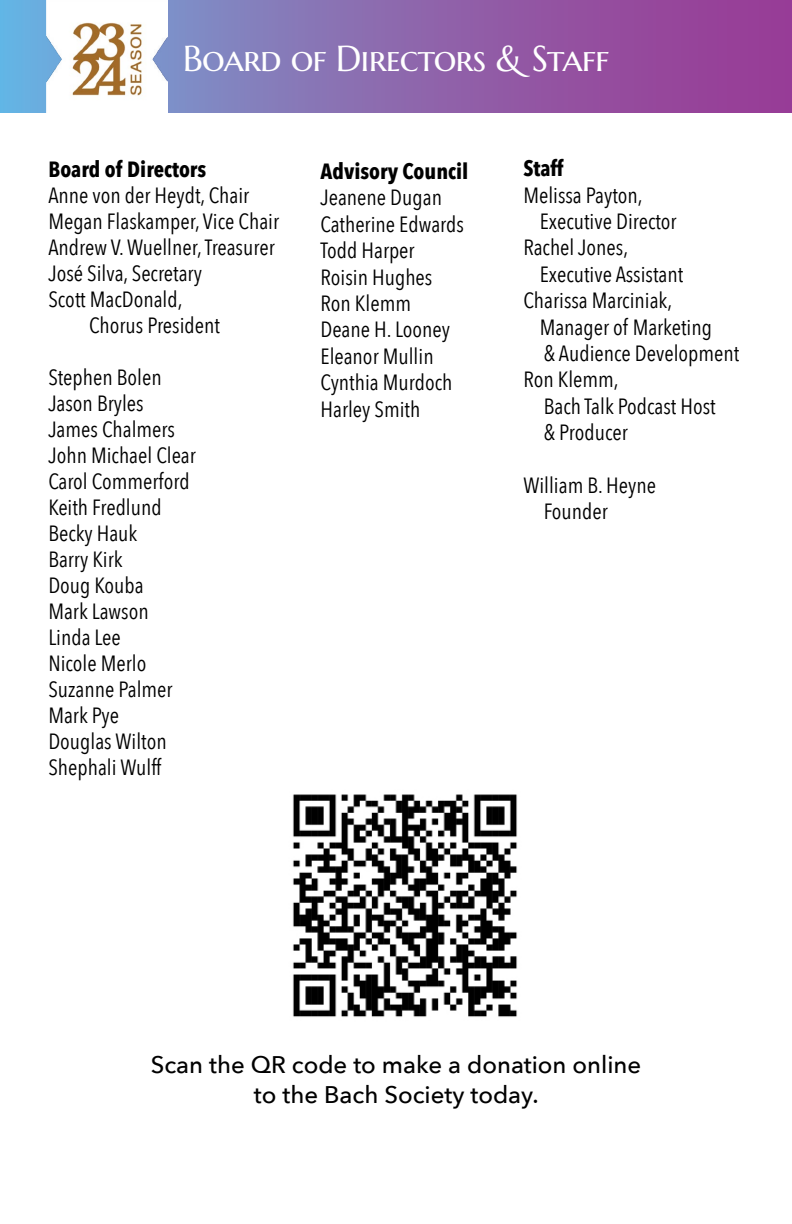
<style>
.page{position:relative;width:792px;height:1224px;background:#fff}
.page>*{position:absolute;margin:0;border:0;box-sizing:border-box;transform-origin:0 0}
.t1{font:36px "Marcellus SC";letter-spacing:-.025em;color:#fff}
.t2{font:500 24px/30px "Avenir Next";color:#000;text-align:center}
.t3{font:22px/26px "Avenir Next Condensed";color:#000}
.t4{font:700 22px "Avenir Next Condensed";color:#000}
</style>
<div class="page">
<img style="left:0;top:0;width:792px;height:113px">
<img style="left:47px;top:0;width:120px;height:113px">
<img style="left:293px;top:794px;width:224px;height:223px">
<h1 class="t1" style="left:183px;top:36px;width:428px">Board of Directors &amp; Staff</h1>
<p class="t4" style="left:48px;top:156px;width:159px">Board of Directors</p>
<p class="t3" style="left:48px;top:181px;width:202px">Anne von der Heydt, Chair</p>
<p class="t3" style="left:48px;top:207px;width:232px">Megan Flaskamper, Vice Chair</p>
<p class="t3" style="left:48px;top:233px;width:228px">Andrew V. Wuellner, Treasurer</p>
<p class="t3" style="left:48px;top:259px;width:155px">José Silva, Secretary</p>
<p class="t3" style="left:48px;top:285px;width:136px">Scott MacDonald,</p>
<p class="t3" style="left:89px;top:311px;width:132px">Chorus President</p>
<p class="t3" style="left:48px;top:363px;width:149px">Stephen Bolen<br>Jason Bryles<br>James Chalmers<br>John Michael Clear<br>Carol Commerford<br>Keith Fredlund<br>Becky Hauk<br>Barry Kirk<br>Doug Kouba<br>Mark Lawson<br>Linda Lee<br>Nicole Merlo<br>Suzanne Palmer<br>Mark Pye<br>Douglas Wilton<br>Shephali Wulff</p>
<p class="t4" style="left:321px;top:158px;width:150px">Advisory Council</p>
<p class="t3" style="left:321px;top:184px;width:145px">Jeanene Dugan<br>Catherine Edwards<br>Todd Harper<br>Roisin Hughes<br>Ron Klemm<br>Deane H. Looney<br>Eleanor Mullin<br>Cynthia Murdoch<br>Harley Smith</p>
<p class="t4" style="left:523px;top:155px;width:42px">Staff</p>
<p class="t3" style="left:523px;top:181px;width:121px">Melissa Payton,</p>
<p class="t3" style="left:540px;top:207px;width:138px">Executive Director</p>
<p class="t3" style="left:523px;top:234px;width:106px">Rachel Jones,</p>
<p class="t3" style="left:540px;top:260px;width:145px">Executive Assistant</p>
<p class="t3" style="left:523px;top:286px;width:150px">Charissa Marciniak,</p>
<p class="t3" style="left:540px;top:313px;width:174px">Manager of Marketing</p>
<p class="t3" style="left:544px;top:339px;width:197px">&amp; Audience Development</p>
<p class="t3" style="left:523px;top:366px;width:97px">Ron Klemm,</p>
<p class="t3" style="left:544px;top:392px;width:173px">Bach Talk Podcast Host</p>
<p class="t3" style="left:544px;top:418px;width:85px">&amp; Producer</p>
<p class="t3" style="left:544px;top:471px;width:114px;text-indent:-20px">William B. Heyne<br>Founder</p>
<p class="t2" style="left:151px;top:1049px;width:492px">Scan the QR code to make a donation online to the Bach Society today.</p>
</div>
